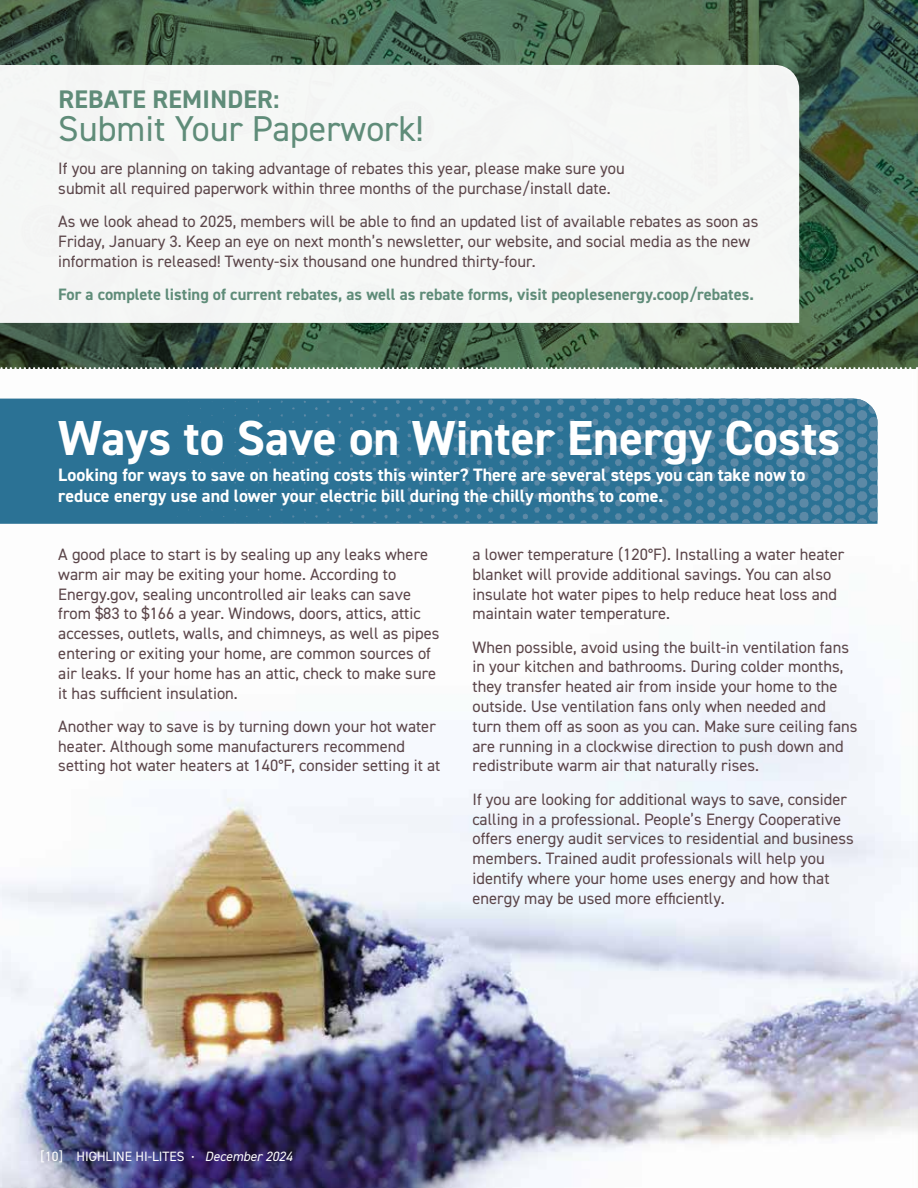
<style>
.page{position:relative;width:918px;height:1188px;background:#fff}
.page>*{position:absolute;margin:0;border:0;box-sizing:border-box;transform-origin:0 0}
.t1{font:700 49.35px "DIN2014";color:#fff}
.t2{font:36px "DIN2014";color:#5f8c79}
.t3{font:700 25.5px "DIN2014";letter-spacing:.01em;color:#5f8c79}
.t4{font:700 18px/21px "DIN2014";color:#fff}
.t5{font:16.5px/19.8px "DIN2014";color:#5b4549}
.t6{font:700 16.5px "DIN2014";color:#5f8c79}
.t7{font:13.5px "DIN2014";color:#fff}
.s1{font-size:12px}
.s2{font-style:italic}
</style>
<div class="page">
<img style="left:0;top:370px;width:918px;height:818px">
<div style="left:0;top:399px;width:148px;height:125px;background:#2b7295"></div>
<img style="left:148px;top:399px;width:730px;height:125px">
<svg style="left:0;top:0;width:918px;height:367px"></svg>
<div style="left:0;top:65px;width:799px;height:258px;background:#f5f7f5"></div>
<svg style="left:0;top:367px;width:918px;height:2px"></svg>
<h3 class="t3" style="left:58px;top:82px;width:222px">REBATE REMINDER:</h3>
<h2 class="t2" style="left:58px;top:106px;width:367px">Submit Your Paperwork!</h2>
<p class="t5" style="left:58px;top:158px;width:568px">If you are planning on taking advantage of rebates this year, please make sure you submit all required paperwork within three months of the purchase/install date.</p>
<p class="t5" style="left:58px;top:211px;width:702px">As we look ahead to 2025, members will be able to find an updated list of available rebates as soon as<br>Friday, January 3. Keep an eye on next month’s newsletter, our website, and social media as the new information is released! Twenty-six thousand one hundred thirty-four.</p>
<p class="t6" style="left:58px;top:284px;width:697px">For a complete listing of current rebates, as well as rebate forms, visit peoplesenergy.coop/rebates.</p>
<h1 class="t1" style="left:58px;top:405px;width:783px">Ways to Save on Winter Energy Costs</h1>
<p class="t4" style="left:58px;top:464px;width:749px">Looking for ways to save on heating costs this winter? There are several steps you can take now to reduce energy use and lower your electric bill during the chilly months to come.</p>
<p class="t5" style="left:58px;top:544px;width:383px">A good place to start is by sealing up any leaks where warm air may be exiting your home. According to Energy.gov, sealing uncontrolled air leaks can save from $83 to $166 a year. Windows, doors, attics, attic accesses, outlets, walls, and chimneys, as well as pipes entering or exiting your home, are common sources of air leaks. If your home has an attic, check to make sure it has sufficient insulation.</p>
<p class="t5" style="left:58px;top:716px;width:384px">Another way to save is by turning down your hot water heater. Although some manufacturers recommend setting hot water heaters at 140°F, consider setting it at</p>
<p class="t5" style="left:473px;top:544px;width:373px">a lower temperature (120°F). Installing a water heater blanket will provide additional savings. You can also insulate hot water pipes to help reduce heat loss and maintain water temperature.</p>
<p class="t5" style="left:473px;top:637px;width:387px">When possible, avoid using the built-in ventilation fans in your kitchen and bathrooms. During colder months, they transfer heated air from inside your home to the outside. Use ventilation fans only when needed and turn them off as soon as you can. Make sure ceiling fans are running in a clockwise direction to push down and redistribute warm air that naturally rises.</p>
<p class="t5" style="left:473px;top:789px;width:383px">If you are looking for additional ways to save, consider calling in a professional. People’s Energy Cooperative offers energy audit services to residential and business members. Trained audit professionals will help you identify where your home uses energy and how that energy may be used more efficiently.</p>
<p class="t7" style="left:40px;top:1148px;width:253px">[10] HIGHLINE HI-LITES <span class="s1">•</span> <span class="s2">December 2024</span></p>
</div>
